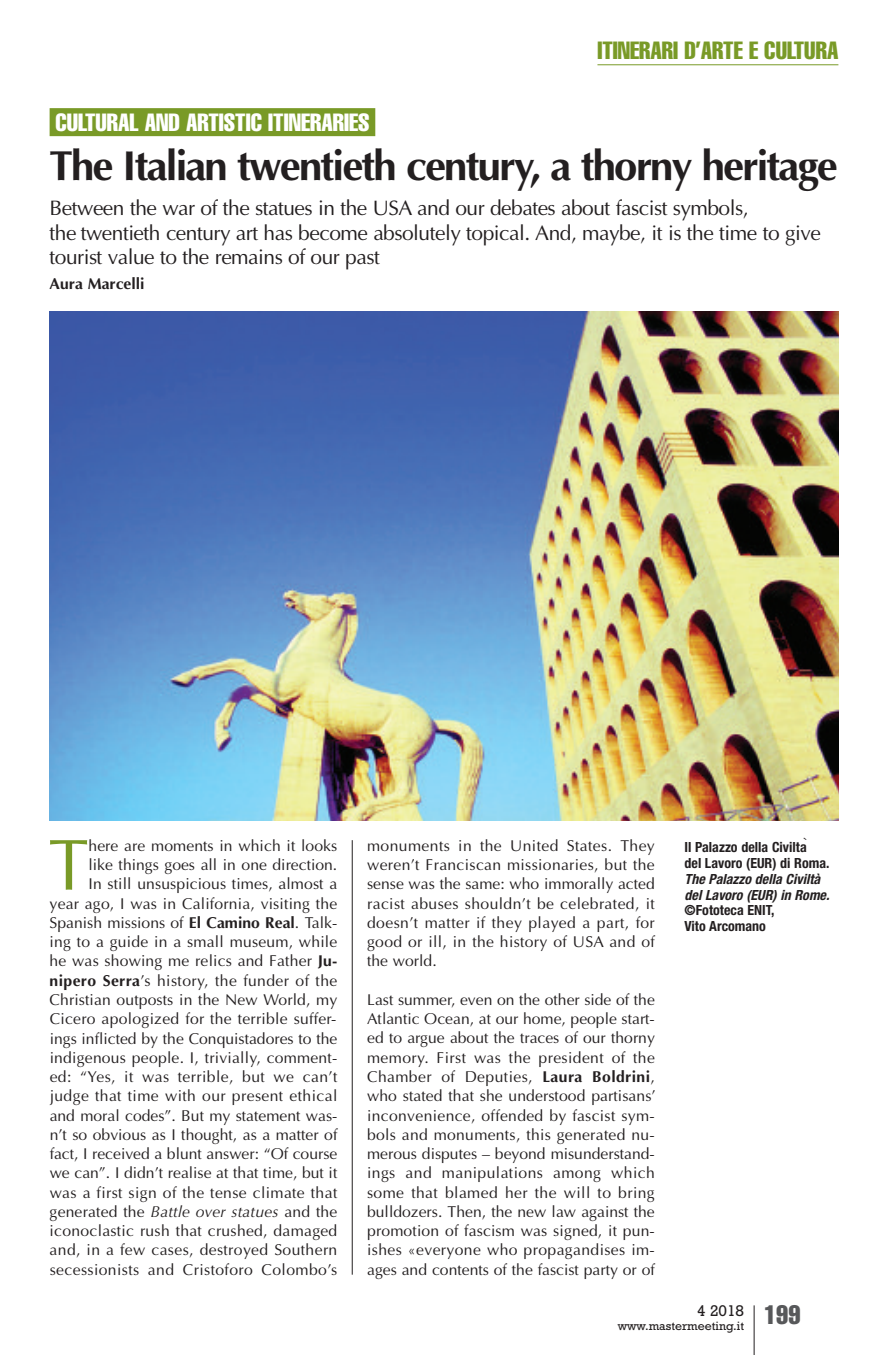
<style>
.page{position:relative;width:893px;height:1355px;background:#fff}
.page>*{position:absolute;margin:0;border:0;box-sizing:border-box;transform-origin:0 0}
.t1{font:72.27px "Optima";color:#799a27}
.t2{font:700 42px "Optima";letter-spacing:-.045em;color:#231f20}
.t3{font:extra-condensed 24.5px "Helvetica";color:#fff}
.t4{font:extra-condensed 24.5px "Helvetica";color:#799a27}
.t5{font:21px/24.5px "Optima";letter-spacing:-.025em;color:#231f20}
.t6{font:15.75px/19.2px "Optima";letter-spacing:.01em;color:#231f20;text-align:justify}
.t7{font:700 15.75px "Optima";color:#231f20}
.t8{font:15.75px "Rockwell";color:#231f20}
.t9{font:700 condensed 14px/15.8px "Helvetica Neue";color:#231f20}
.t10{font:italic 700 condensed 14px/15.8px "Helvetica Neue";color:#231f20}
.t11{font:12.25px "Rockwell";color:#231f20}
.s1{color:#799a27}
.s2{font-weight:700}
.s3{font-style:italic}
.s4{font-family:"Noteworthy";font-weight:300;font-stretch:normal}
</style>
<div class="page">
<hr style="left:754px;top:1305px;width:1px;height:49px;background:#231f20">
<hr style="left:597px;top:64px;width:241px;height:1px;background:#799a27">
<div style="left:50px;top:108px;width:325px;height:28px;background:#799a27"></div>
<hr style="left:352px;top:840px;width:1px;height:434px;background:#231f20">
<img style="left:50px;top:311px;width:788px;height:509px">
<h3 class="t4" style="left:597px;top:42px;width:242px">ITINERARI D’ARTE E CULTURA</h3>
<h3 class="t3" style="left:55px;top:114px;width:321px">CULTURAL AND ARTISTIC ITINERARIES<span class="s1">.</span></h3>
<h2 class="t2" style="left:50px;top:141px;width:790px">The Italian twentieth century, a thorny heritage</h2>
<h3 class="t5" style="left:50px;top:196px;width:773px">Between the war of the statues in the USA and our debates about fascist symbols,<br>the twentieth century art has become absolutely topical. And, maybe, it is the time to give tourist value to the remains of our past</h3>
<p class="t7" style="left:50px;top:274px;width:96px">Aura Marcelli</p>
<p class="t6" style="left:50px;top:835px;width:289px;text-align:right">here are moments in which it looks<br>like things goes all in one direction.<br>In still unsuspicious times, almost a<br>year ago, I was in California, visiting the Spanish missions of <span class="s2">El Camino Real</span>. Talk&shy;ing to a guide in a small museum, while he was showing me relics and Father <span class="s2">Ju&shy;nipero Serra</span>’s history, the funder of the Christian outposts in the New World, my Cicero apologized for the terrible suffer&shy;ings inflicted by the Conquistadores to the indigenous people. I, trivially, comment&shy;ed: “Yes, it was terrible, but we can’t judge that time with our present ethical and moral codes”. But my statement was&shy;n’t so obvious as I thought, as a matter of fact, I received a blunt answer: “Of course we can”. I didn’t realise at that time, but it was a first sign of the tense climate that generated the <span class="s3">Battle over statues</span> and the iconoclastic rush that crushed, damaged and, in a few cases, destroyed Southern secessionists and Cristoforo Colombo’s</p>
<p class="t9" style="left:685px;top:840px;width:146px">Il Palazzo della Civilta<span class="s4">̀ </span>del Lavoro (EUR) di Roma.</p>
<p class="t6" style="left:367px;top:835px;width:289px">monuments in the United States. They weren’t Franciscan missionaries, but the sense was the same: who immorally acted racist abuses shouldn’t be celebrated, it doesn’t matter if they played a part, for good or ill, in the history of USA and of the world.</p>
<p class="t6" style="left:367px;top:989px;width:290px">Last summer, even on the other side of the Atlantic Ocean, at our home, people start&shy;ed to argue about the traces of our thorny memory. First was the president of the Chamber of Deputies, <span class="s2">Laura Boldrini</span>, who stated that she understood partisans’ inconvenience, offended by fascist sym&shy;bols and monuments, this generated nu&shy;merous disputes – beyond misunderstand&shy;ings and manipulations among which some that blamed her the will to bring bulldozers. Then, the new law against the promotion of fascism was signed, it pun&shy;ishes «everyone who propagandises im&shy;ages and contents of the fascist party or of</p>
<h1 class="t1" style="left:49px;top:822px;width:42px">T</h1>
<p class="t10" style="left:685px;top:872px;width:146px">The Palazzo della Civiltà del Lavoro (EUR) in Rome.</p>
<p class="t9" style="left:685px;top:903px;width:91px">©Fototeca ENIT,<br>Vito Arcomano</p>
<p class="t11" style="left:618px;top:1321px;width:184px">www.mastermeeting.it <sup>199</sup></p>
<p class="t8" style="left:697px;top:1305px;width:49px">4 2018</p>
</div>
